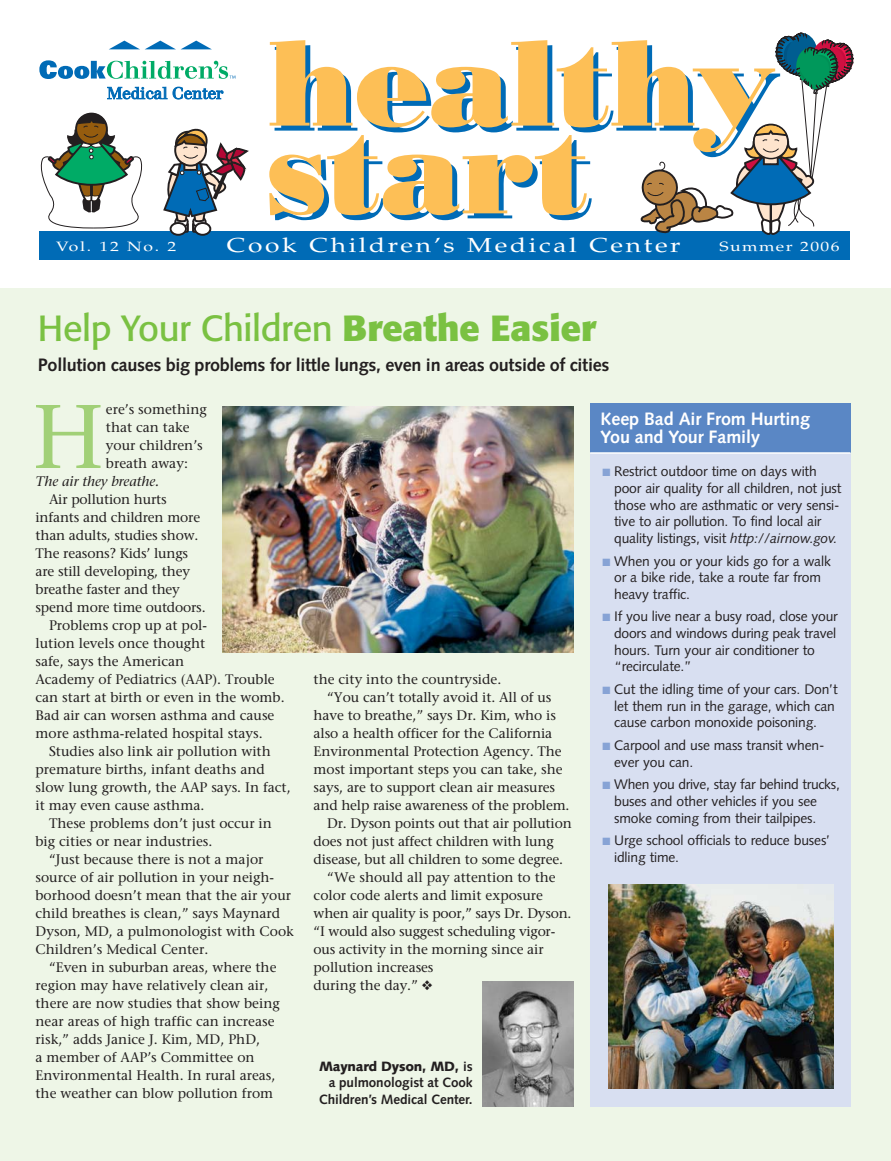
<style>
.page{position:relative;width:891px;height:1161px;background:#fff}
.page>*{position:absolute;margin:0;border:0;box-sizing:border-box;transform-origin:0 0}
.t1{font:500 90px "Stone Serif Std";color:#a1d077}
.t2{font:36px "Formata";letter-spacing:-.01em;color:#7ac142}
.t3{font:20.25px "Palatino LT Std";letter-spacing:.1em;color:#fff;scale:1.3 1}
.t4{font:700 18px "Syntax LT Std";letter-spacing:-.015em;color:#231f20}
.t5{font:700 18px/18px "Syntax LT Std";letter-spacing:-.005em;color:#fff}
.t6{font:500 13.8px/18px "Stone Serif Std";color:#231f20}
.t7{font:13.8px/16.6px "Syntax LT Std";letter-spacing:-.01em;color:#231f20}
.t8{font:italic 500 13.8px "Stone Serif Std";color:#231f20}
.t9{font:700 13.5px/16.5px "Syntax LT Std";letter-spacing:-.005em;color:#231f20;text-align:right}
.t10{font:13.5px "Palatino LT Std";letter-spacing:.08em;color:#fff;scale:1.3 1}
.s1{font-weight:700}
.s2{font-weight:900}
.s3{color:#87a3d5}
.s4{font-style:italic}
</style>
<div class="page">
<div style="left:0;top:288px;width:891px;height:873px;background:#eef6e7"></div>
<div style="left:39px;top:231px;width:811px;height:28px;background:#006bb6"></div>
<svg style="left:269px;top:33px;width:584px;height:202px"></svg>
<svg style="left:109px;top:41px;width:102px;height:8px"></svg>
<svg style="left:39px;top:60px;width:210px;height:176px"></svg>
<img style="left:222px;top:406px;width:352px;height:247px">
<div style="left:590px;top:407px;width:260px;height:700px;background:#d8dff1"></div>
<div style="left:590px;top:403px;width:260px;height:50px;background:#5a87c5"></div>
<hr style="left:590px;top:452px;width:260px;height:2px;background:#fff">
<img style="left:608px;top:885px;width:226px;height:204px">
<img style="left:482px;top:982px;width:92px;height:125px">
<p class="t10" style="left:56px;top:241px;width:94px">Vol. 12 No. 2</p>
<h3 class="t3" style="left:227px;top:238px;width:351px">Cook Children’s Medical Center</h3>
<p class="t10" style="left:720px;top:241px;width:94px">Summer 2006</p>
<h2 class="t2" style="left:38px;top:312px;width:560px">Help Your Children <span class="s1">Breathe Easier</span></h2>
<h3 class="t4" style="left:38px;top:357px;width:573px">Pollution causes big problems for little lungs, even in areas outside of cities</h3>
<p class="t6" style="left:106px;top:401px;width:102px">ere’s something that can take your children’s breath away:</p>
<p class="t8" style="left:36px;top:475px;width:125px">The air they breathe.</p>
<p class="t6" style="left:49px;top:491px;width:119px">Air pollution hurts</p>
<p class="t6" style="left:36px;top:509px;width:166px">infants and children more</p>
<p class="t6" style="left:36px;top:527px;width:164px">than adults, studies show.</p>
<p class="t6" style="left:36px;top:545px;width:154px">The reasons? Kids’ lungs</p>
<p class="t6" style="left:36px;top:563px;width:156px">are still developing, they</p>
<p class="t6" style="left:36px;top:581px;width:146px">breathe faster and they</p>
<p class="t6" style="left:36px;top:599px;width:172px">spend more time outdoors.</p>
<p class="t6" style="left:49px;top:617px;width:160px">Problems crop up at pol-</p>
<p class="t6" style="left:36px;top:635px;width:171px">lution levels once thought</p>
<p class="t6" style="left:36px;top:653px;width:150px">safe, says the American</p>
<p class="t6" style="left:36px;top:671px;width:241px">Academy of Pediatrics (AAP). Trouble</p>
<p class="t6" style="left:36px;top:689px;width:251px">can start at birth or even in the womb.</p>
<p class="t6" style="left:36px;top:707px;width:240px">Bad air can worsen asthma and cause</p>
<p class="t6" style="left:36px;top:725px;width:229px">more asthma-related hospital stays.</p>
<p class="t6" style="left:49px;top:743px;width:223px">Studies also link air pollution with</p>
<p class="t6" style="left:36px;top:761px;width:231px">premature births, infant deaths and</p>
<p class="t6" style="left:36px;top:779px;width:257px">slow lung growth, the AAP says. In fact,</p>
<p class="t6" style="left:36px;top:797px;width:170px">it may even cause asthma.</p>
<p class="t6" style="left:49px;top:815px;width:224px">These problems don’t just occur in</p>
<p class="t6" style="left:36px;top:833px;width:178px">big cities or near industries.</p>
<p class="t6" style="left:49px;top:851px;width:216px">“Just because there is not a major</p>
<p class="t6" style="left:36px;top:869px;width:240px">source of air pollution in your neigh-</p>
<p class="t6" style="left:36px;top:887px;width:257px">borhood doesn’t mean that the air your</p>
<p class="t6" style="left:36px;top:905px;width:246px">child breathes is clean,” says Maynard</p>
<p class="t6" style="left:36px;top:923px;width:260px">Dyson, MD, a pulmonologist with Cook</p>
<p class="t6" style="left:36px;top:941px;width:174px">Children’s Medical Center.</p>
<p class="t6" style="left:49px;top:959px;width:229px">“Even in suburban areas, where the</p>
<p class="t6" style="left:36px;top:977px;width:234px">region may have relatively clean air,</p>
<p class="t6" style="left:36px;top:995px;width:246px">there are now studies that show being</p>
<p class="t6" style="left:36px;top:1013px;width:241px">near areas of high traffic can increase</p>
<p class="t6" style="left:36px;top:1031px;width:226px">risk,” adds Janice J. Kim, MD, PhD,</p>
<p class="t6" style="left:36px;top:1049px;width:221px">a member of AAP’s Committee on</p>
<p class="t6" style="left:36px;top:1067px;width:242px">Environmental Health. In rural areas,</p>
<p class="t6" style="left:36px;top:1085px;width:239px">the weather can blow pollution from</p>
<h1 class="t1" style="left:32px;top:398px;width:73px">H</h1>
<p class="t6" style="left:314px;top:671px;width:189px">the city into the countryside.</p>
<p class="t6" style="left:327px;top:689px;width:226px">“You can’t totally avoid it. All of us</p>
<p class="t6" style="left:314px;top:707px;width:244px">have to breathe,” says Dr. Kim, who is</p>
<p class="t6" style="left:314px;top:725px;width:240px">also a health officer for the California</p>
<p class="t6" style="left:314px;top:743px;width:250px">Environmental Protection Agency. The</p>
<p class="t6" style="left:314px;top:761px;width:250px">most important steps you can take, she</p>
<p class="t6" style="left:314px;top:779px;width:243px">says, are to support clean air measures</p>
<p class="t6" style="left:314px;top:797px;width:257px">and help raise awareness of the problem.</p>
<p class="t6" style="left:327px;top:815px;width:246px">Dr. Dyson points out that air pollution</p>
<p class="t6" style="left:314px;top:833px;width:242px">does not just affect children with lung</p>
<p class="t6" style="left:314px;top:851px;width:251px">disease, but all children to some degree.</p>
<p class="t6" style="left:327px;top:869px;width:230px">“We should all pay attention to the</p>
<p class="t6" style="left:314px;top:887px;width:231px">color code alerts and limit exposure</p>
<p class="t6" style="left:314px;top:905px;width:259px">when air quality is poor,” says Dr. Dyson.</p>
<p class="t6" style="left:314px;top:923px;width:243px">“I would also suggest scheduling vigor-</p>
<p class="t6" style="left:314px;top:941px;width:232px">ous activity in the morning since air</p>
<p class="t6" style="left:314px;top:959px;width:121px">pollution increases</p>
<p class="t6" style="left:314px;top:977px;width:120px">during the day.” ❖</p>
<p class="t9" style="left:319px;top:1059px;width:155px"><span class="s2">Maynard Dyson, MD,</span> is a pulmonologist at Cook<br>Children’s Medical Center.</p>
<h3 class="t5" style="left:601px;top:411px;width:211px">Keep Bad Air From Hurting<br>You and Your Family</h3>
<p class="t7" style="left:614px;top:464px;width:229px;text-indent:-12px"><span class="s3">■</span> Restrict outdoor time on days with poor air quality for all children, not just those who are asthmatic or very sensi&shy;tive to air pollution. To find local air quality listings, visit <span class="s4">http://airnow.gov.</span></p>
<p class="t7" style="left:614px;top:554px;width:218px;text-indent:-12px"><span class="s3">■</span> When you or your kids go for a walk or a bike ride, take a route far from heavy traffic.</p>
<p class="t7" style="left:614px;top:609px;width:225px;text-indent:-12px"><span class="s3">■</span> If you live near a busy road, close your doors and windows during peak travel hours. Turn your air conditioner to “recirculate.”</p>
<p class="t7" style="left:614px;top:682px;width:225px;text-indent:-12px"><span class="s3">■</span> Cut the idling time of your cars. Don’t let them run in the garage, which can cause carbon monoxide poisoning.</p>
<p class="t7" style="left:614px;top:738px;width:212px;text-indent:-12px"><span class="s3">■</span> Carpool and use mass transit when&shy;ever you can.</p>
<p class="t7" style="left:614px;top:777px;width:227px;text-indent:-12px"><span class="s3">■</span> When you drive, stay far behind trucks, buses and other vehicles if you see smoke coming from their tailpipes.</p>
<p class="t7" style="left:614px;top:833px;width:217px;text-indent:-12px"><span class="s3">■</span> Urge school officials to reduce buses’ idling time.</p>
</div>
